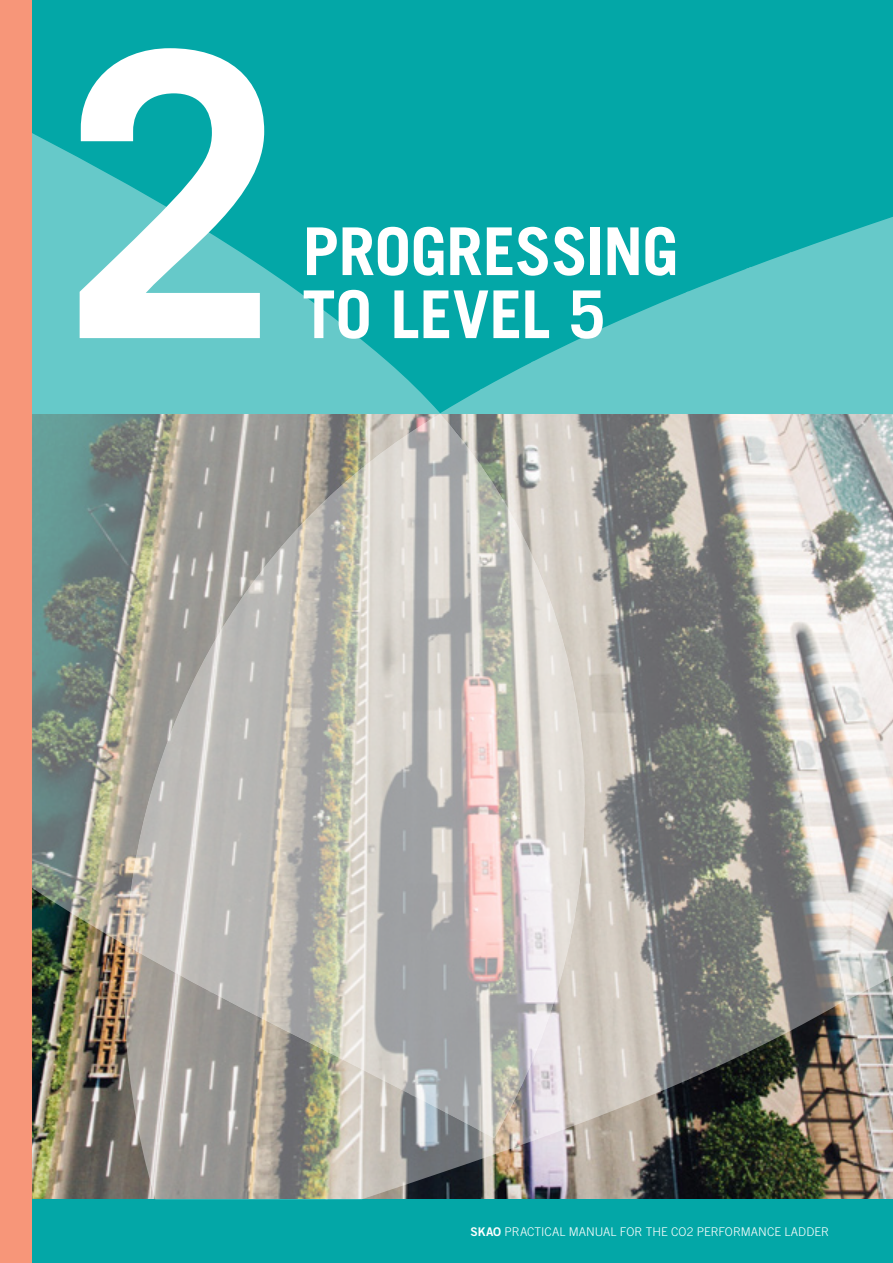
<style>
.page{position:relative;width:893px;height:1263px;background:#fff}
.page>*{position:absolute;margin:0;border:0;box-sizing:border-box;transform-origin:0 0}
.t1{font:700 396px "Trade Gothic";color:#fff}
.t2{font:700 66px/63px "Trade Gothic";letter-spacing:-.01em;color:#fff}
.t3{font:300 12px "Trade Gothic";letter-spacing:.005em;color:#fff}
.s1{font-family:"Trade Gothic Bold Two";font-weight:400}
</style>
<div class="page">
<img style="left:32px;top:945px;width:861px;height:254px">
<div style="left:0;top:0;width:893px;height:413px;background:#03a7a7"></div>
<img style="left:32px;top:133px;width:408px;height:812px">
<img style="left:125px;top:413px;width:458px;height:681px">
<div style="left:0;top:1199px;width:893px;height:64px;background:#03a7a7"></div>
<img style="left:124px;top:991px;width:204px;height:208px">
<img style="left:325px;top:1094px;width:209px;height:105px">
<img style="left:531px;top:836px;width:157px;height:305px">
<img style="left:325px;top:1051px;width:90px;height:46px">
<img style="left:517px;top:1059px;width:17px;height:38px">
<img style="left:686px;top:269px;width:105px;height:811px">
<img style="left:789px;top:217px;width:104px;height:814px">
<img style="left:124px;top:945px;width:89px;height:49px">
<img style="left:583px;top:291px;width:105px;height:547px">
<img style="left:531px;top:336px;width:54px;height:451px">
<img style="left:480px;top:361px;width:54px;height:197px">
<img style="left:440px;top:388px;width:42px;height:79px">
<img style="left:746px;top:252px;width:45px;height:17px">
<div style="left:0;top:0;width:32px;height:1263px;background:#f79679"></div>
<h1 class="t1" style="left:64px;top:-46px;width:222px">2</h1>
<h2 class="t2" style="left:302px;top:219px;width:378px">PROGRESSING<br>TO LEVEL 5</h2>
<p class="t3" style="left:470px;top:1225px;width:360px"><span class="s1">SKAO</span> PRACTICAL MANUAL FOR THE CO2 PERFORMANCE LADDER</p>
</div>
